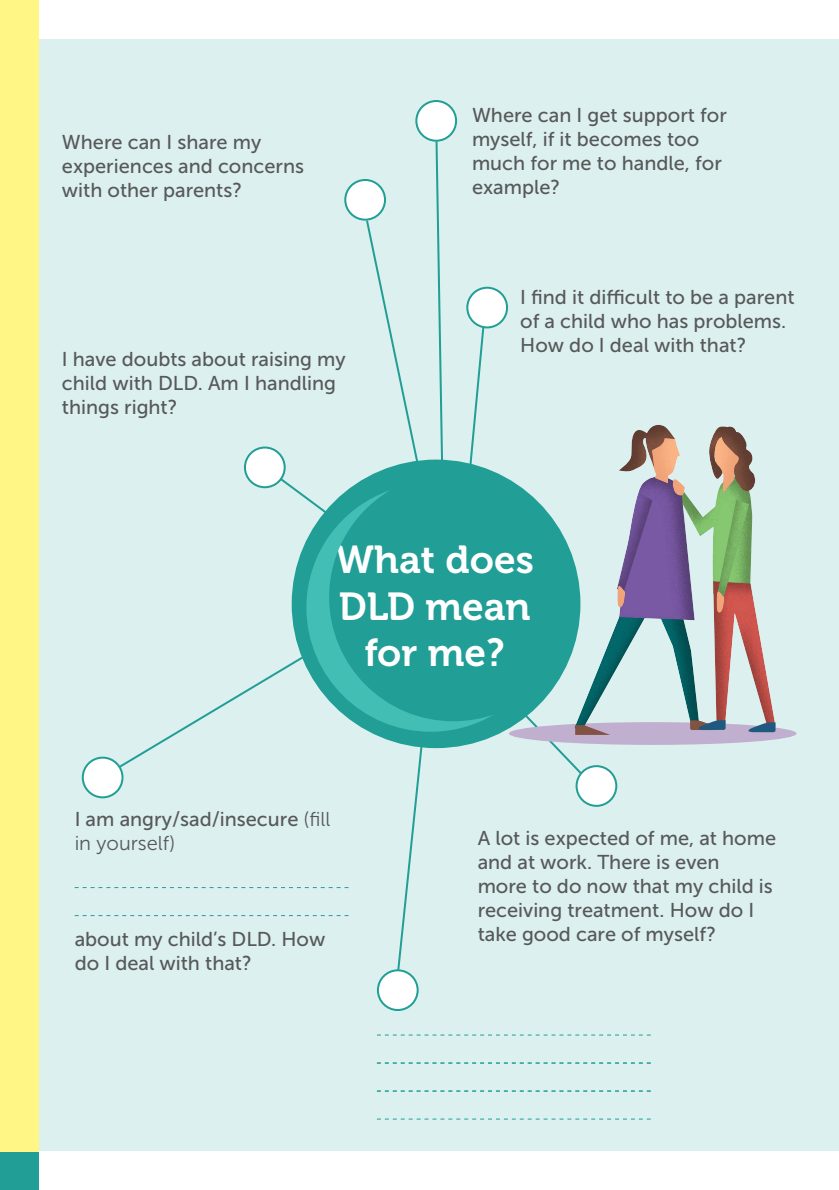
<style>
.page{position:relative;width:839px;height:1190px;background:#fff}
.page>*{position:absolute;margin:0;border:0;box-sizing:border-box;transform-origin:0 0}
.t1{font:38.8px/46.6px "Museo 700";color:#fff;text-align:center}
.t2{font:20px/24px "Museo Sans 500";color:#57585a}
.t3{font:20px "Museo Sans 300";color:#57585a}
.s1{font-family:"Museo Sans 300"}
</style>
<div class="page">
<div style="left:0;top:0;width:39px;height:1190px;background:#fff685"></div>
<div style="left:0;top:1151px;width:39px;height:39px;background:#219e95"></div>
<div style="left:39px;top:39px;width:799px;height:1111px;background:#dcf0ef"></div>
<div style="left:291px;top:459px;width:289px;height:289px;background:#219e95;border-radius:50%"></div>
<svg style="left:306px;top:490px;width:186px;height:241px"></svg>
<div style="left:345px;top:180px;width:40px;height:40px;background:#fff;border-radius:50%"></div>
<div style="left:344px;top:179px;width:42px;height:42px;border:2px solid #219e95;border-radius:50%"></div>
<div style="left:416px;top:101px;width:40px;height:40px;background:#fff;border-radius:50%"></div>
<div style="left:415px;top:100px;width:42px;height:42px;border:2px solid #219e95;border-radius:50%"></div>
<div style="left:467px;top:288px;width:39px;height:39px;background:#fff;border-radius:50%"></div>
<div style="left:466px;top:287px;width:41px;height:41px;border:2px solid #219e95;border-radius:50%"></div>
<div style="left:245px;top:447px;width:39px;height:40px;background:#fff;border-radius:50%"></div>
<div style="left:244px;top:446px;width:41px;height:42px;border:2px solid #219e95;border-radius:50%"></div>
<svg style="left:434px;top:139px;width:10px;height:321px"></svg>
<svg style="left:277px;top:476px;width:56px;height:42px"></svg>
<svg style="left:466px;top:325px;width:19px;height:143px"></svg>
<svg style="left:75px;top:887px;width:273px;height:1px"></svg>
<svg style="left:75px;top:915px;width:273px;height:1px"></svg>
<div style="left:83px;top:757px;width:39px;height:40px;background:#fff;border-radius:50%"></div>
<div style="left:82px;top:756px;width:41px;height:42px;border:2px solid #219e95;border-radius:50%"></div>
<div style="left:576px;top:766px;width:40px;height:40px;background:#fff;border-radius:50%"></div>
<div style="left:575px;top:765px;width:42px;height:42px;border:2px solid #219e95;border-radius:50%"></div>
<svg style="left:364px;top:218px;width:56px;height:250px"></svg>
<svg style="left:117px;top:652px;width:193px;height:117px"></svg>
<svg style="left:377px;top:1034px;width:273px;height:1px"></svg>
<svg style="left:376px;top:1062px;width:274px;height:1px"></svg>
<svg style="left:376px;top:1090px;width:274px;height:1px"></svg>
<svg style="left:377px;top:1118px;width:273px;height:1px"></svg>
<div style="left:377px;top:970px;width:40px;height:40px;background:#fff;border-radius:50%"></div>
<div style="left:376px;top:969px;width:42px;height:42px;border:2px solid #219e95;border-radius:50%"></div>
<svg style="left:396px;top:742px;width:28px;height:231px"></svg>
<div style="left:508px;top:722px;width:288px;height:23px;background:#c0afce;border-radius:50%"></div>
<svg style="left:518px;top:425px;width:257px;height:351px"></svg>
<div style="left:707px;top:422px;width:50px;height:70px;background:#231f20;opacity:.33"></div>
<p class="t2" style="left:62px;top:130px;width:243px">Where can I share my experiences and concerns with other parents?</p>
<p class="t2" style="left:62px;top:347px;width:285px">I have doubts about raising my child with DLD. Am I handling things right?</p>
<p class="t2" style="left:471px;top:103px;width:256px">Where can I get support for myself, if it becomes too much for me to handle, for example?</p>
<p class="t2" style="left:520px;top:285px;width:276px">I find it difficult to be a parent of a child who has problems.<br>How do I deal with that?</p>
<h1 class="t1" style="left:335px;top:537px;width:200px">What does<br>DLD mean for me?</h1>
<p class="t2" style="left:75px;top:806px;width:257px">I am angry/sad/insecure <span class="s1">(fill</span></p>
<p class="t3" style="left:75px;top:832px;width:102px">in yourself)</p>
<p class="t2" style="left:75px;top:926px;width:252px">about my child’s DLD. How do I deal with that?</p>
<p class="t2" style="left:477px;top:826px;width:300px">A lot is expected of me, at home and at work. There is even<br>more to do now that my child is receiving treatment. How do I take good care of myself?</p>
</div>
